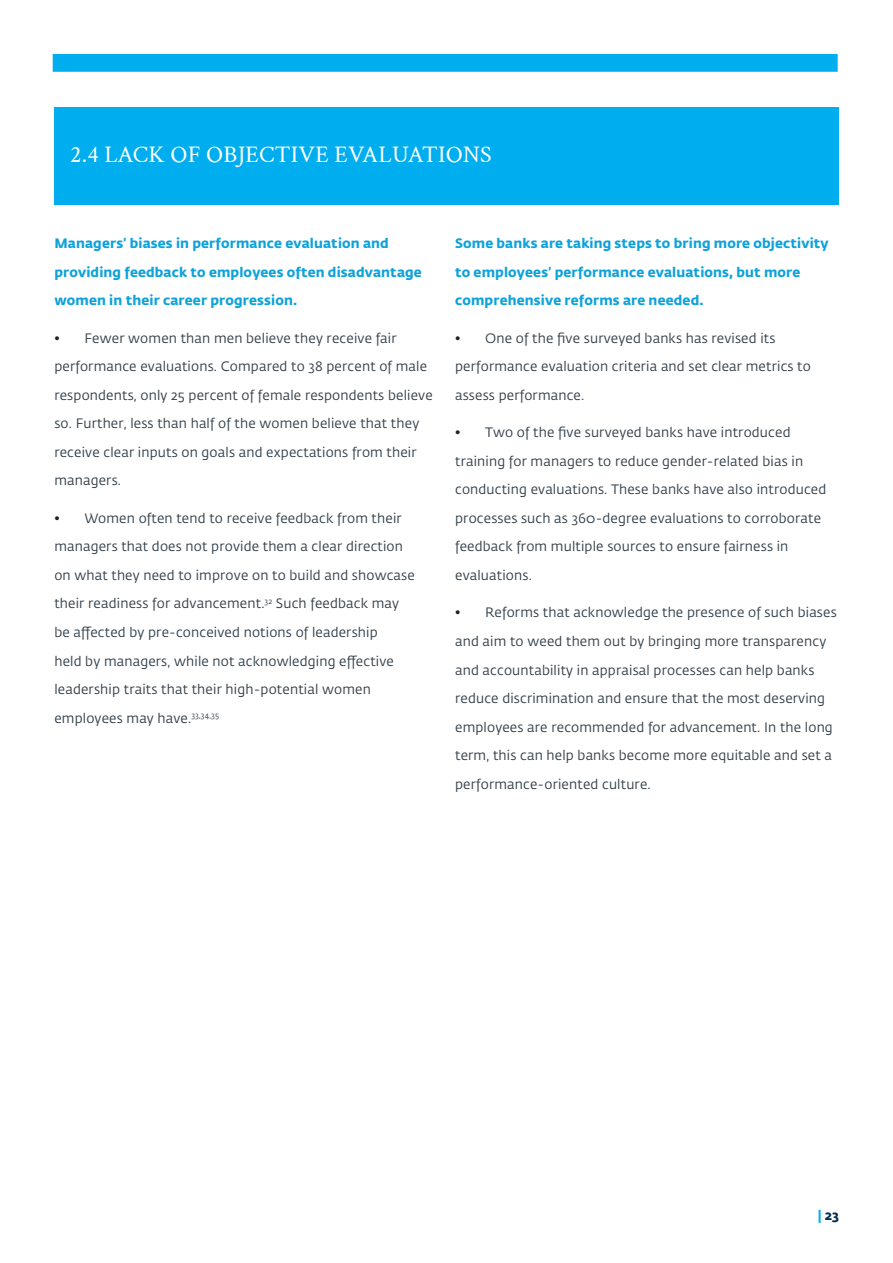
<style>
.page{position:relative;width:893px;height:1263px;background:#fff}
.page>*{position:absolute;margin:0;border:0;box-sizing:border-box;transform-origin:0 0}
.Body{font:24px "Crimson Text";letter-spacing:.01em;color:#fff}
.t1{font:13.5px/28.5px "Fedra Sans Std";letter-spacing:.015em;color:#313e48}
.Body_Subheads{font:700 13.5px/28.5px "Fedra Sans Std";letter-spacing:.01em;color:#0fa2da}
.t2{font:700 13.5px "Fedra Sans Std";color:#002e54}
.s1{color:#231f20}
.s2{color:#00aeef}
</style>
<div class="page">
<div style="left:53px;top:54px;width:785px;height:18px;background:#00aeef"></div>
<div style="left:54px;top:108px;width:785px;height:97px;background:#00aeef"></div>
<p class="Body" style="left:70px;top:137px;width:423px">2.4 LACK OF OBJECTIVE EVALUATIONS</p>
<p class="Body_Subheads" style="left:54px;top:229px;width:369px">Managers’ biases in performance evaluation and providing feedback to employees often disadvantage women in their career progression.</p>
<p class="t1" style="left:54px;top:324px;width:380px"><span class="s1">•</span> Fewer women than men believe they receive fair performance evaluations. Compared to 38 percent of male respondents, only 25 percent of female respondents believe so. Further, less than half of the women believe that they receive clear inputs on goals and expectations from their managers.</p>
<p class="t1" style="left:54px;top:504px;width:362px"><span class="s1">•</span> Women often tend to receive feedback from their managers that does not provide them a clear direction on what they need to improve on to build and showcase their readiness for advancement.<sup>32</sup> Such feedback may be affected by pre-conceived notions of leadership<br>held by managers, while not acknowledging effective leadership traits that their high-potential women employees may have.<sup>33,34,35</sup></p>
<p class="Body_Subheads" style="left:455px;top:229px;width:375px">Some banks are taking steps to bring more objectivity to employees’ performance evaluations, but more comprehensive reforms are needed.</p>
<p class="t1" style="left:455px;top:324px;width:357px"><span class="s1">•</span> One of the five surveyed banks has revised its performance evaluation criteria and set clear metrics to assess performance.</p>
<p class="t1" style="left:455px;top:419px;width:373px"><span class="s1">•</span> Two of the five surveyed banks have introduced training for managers to reduce gender-related bias in conducting evaluations. These banks have also introduced processes such as 360-degree evaluations to corroborate feedback from multiple sources to ensure fairness in evaluations.</p>
<p class="t1" style="left:455px;top:599px;width:383px"><span class="s1">•</span> Reforms that acknowledge the presence of such biases and aim to weed them out by bringing more transparency and accountability in appraisal processes can help banks reduce discrimination and ensure that the most deserving employees are recommended for advancement. In the long term, this can help banks become more equitable and set a performance-oriented culture.</p>
<p class="t2" style="left:818px;top:1206px;width:23px"><span class="s2">|</span> 23</p>
</div>
